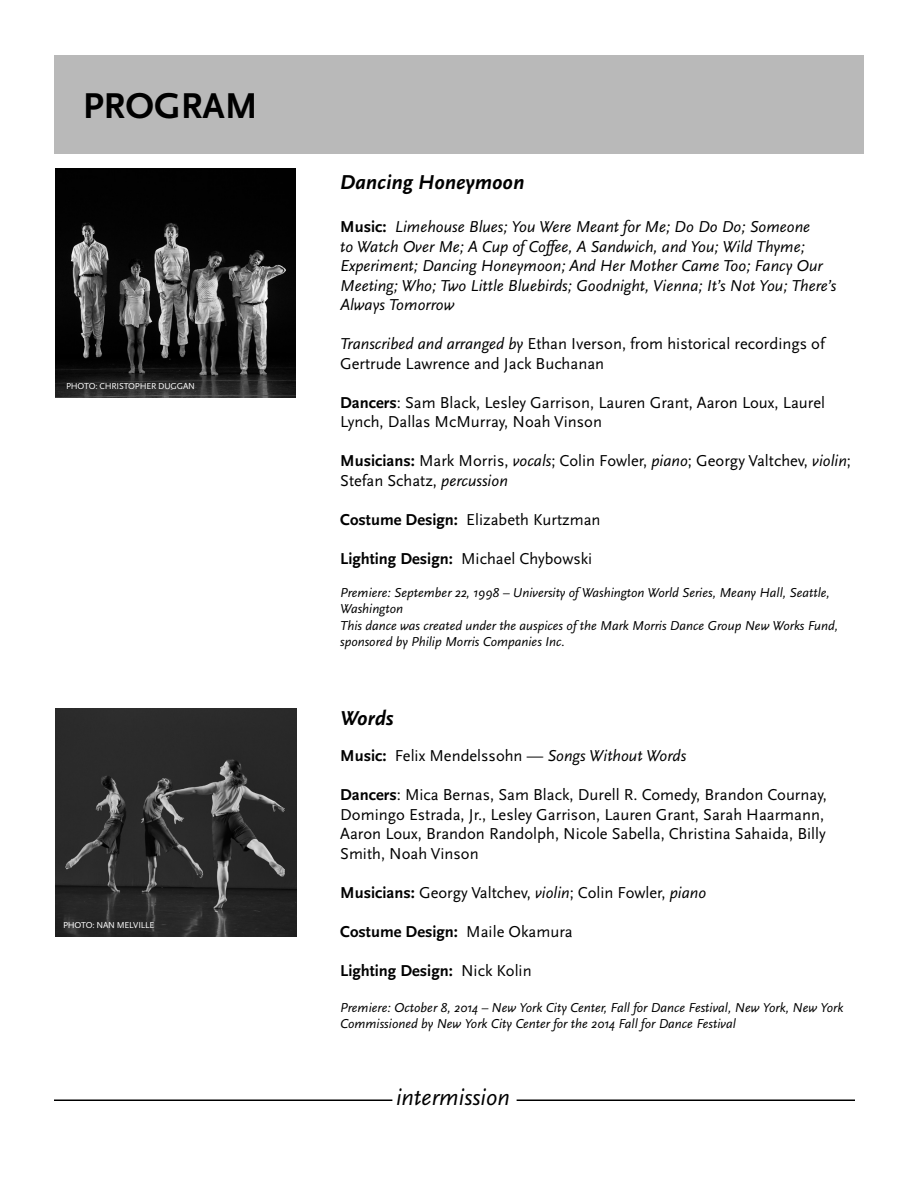
<style>
.page{position:relative;width:918px;height:1188px;background:#fff}
.page>*{position:absolute;margin:0;border:0;box-sizing:border-box;transform-origin:0 0}
.t1{font:700 37.5px "Scala Sans OT";color:#000}
.t2{font:italic 24px "Scala Sans OT";color:#000}
.t3{font:italic 700 21px "Scala Sans OT";color:#000}
.t4{font:16.5px/19.5px "Scala Sans OT";color:#000}
.t5{font:italic 16.5px/19.5px "Scala Sans OT";color:#000}
.t6{font:700 16.5px "Scala Sans OT";color:#000}
.t7{font:italic 13.5px/16.5px "Scala Sans OT";color:#000}
.t8{font:9px "Scala Sans OT";letter-spacing:-.02em;color:#fff}
.s1{font-weight:700;font-style:normal}
.s2{font-style:italic}
.s3{font-weight:700}
.s4{font-weight:400}
</style>
<div class="page">
<div style="left:54px;top:55px;width:810px;height:99px;background:#b9b9b9"></div>
<img style="left:56px;top:169px;width:239px;height:229px">
<img style="left:56px;top:709px;width:240px;height:227px">
<hr style="left:54px;top:1100px;width:338px;height:1px;background:#000">
<hr style="left:517px;top:1100px;width:338px;height:1px;background:#000">
<h1 class="t1" style="left:83px;top:84px;width:177px">PROGRAM</h1>
<p class="t8" style="left:66px;top:382px;width:130px">PHOTO: CHRISTOPHER DUGGAN</p>
<p class="t8" style="left:63px;top:920px;width:93px">PHOTO: NAN MELVILLE</p>
<p class="t3" style="left:340px;top:170px;width:186px">Dancing Honeymoon</p>
<p class="t5" style="left:340px;top:217px;width:498px"><span class="s1">Music:</span> Limehouse Blues; You Were Meant for Me; Do Do Do; Someone<br>to Watch Over Me; A Cup of Coffee, A Sandwich, and You; Wild Thyme; Experiment; Dancing Honeymoon; And Her Mother Came Too; Fancy Our Meeting; Who; Two Little Bluebirds; Goodnight, Vienna; It’s Not You; There’s Always Tomorrow</p>
<p class="t4" style="left:340px;top:334px;width:486px"><span class="s2">Transcribed and arranged by</span> Ethan Iverson, from historical recordings of<br>Gertrude Lawrence and Jack Buchanan</p>
<p class="t4" style="left:340px;top:393px;width:486px"><span class="s3">Dancers</span>: Sam Black, Lesley Garrison, Lauren Grant, Aaron Loux, Laurel<br>Lynch, Dallas McMurray, Noah Vinson</p>
<p class="t4" style="left:340px;top:451px;width:512px"><span class="s3">Musicians:</span> Mark Morris, <span class="s2">vocals</span>; Colin Fowler, <span class="s2">piano</span>; Georgy Valtchev, <span class="s2">violin</span>;<br>Stefan Schatz, <span class="s2">percussion</span></p>
<p class="t4" style="left:340px;top:510px;width:262px"><span class="s3">Costume Design:</span> Elizabeth Kurtzman</p>
<p class="t4" style="left:340px;top:549px;width:254px"><span class="s3">Lighting Design:</span> Michael Chybowski</p>
<p class="t7" style="left:340px;top:584px;width:499px">Premiere: September 22, 1998 – University of Washington World Series, Meany Hall, Seattle, Washington<br>This dance was created under the auspices of the Mark Morris Dance Group New Works Fund, sponsored by Philip Morris Companies Inc.</p>
<p class="t3" style="left:340px;top:707px;width:55px">Words</p>
<p class="t4" style="left:340px;top:746px;width:348px"><span class="s3">Music:</span> Felix Mendelssohn — <span class="s2">Songs Without Words</span></p>
<p class="t4" style="left:340px;top:785px;width:488px"><span class="s3">Dancers</span>: Mica Bernas, Sam Black, Durell R. Comedy, Brandon Cournay, Domingo Estrada, Jr., Lesley Garrison, Lauren Grant, Sarah Haarmann, Aaron Loux, Brandon Randolph, Nicole Sabella, Christina Sahaida, Billy Smith, Noah Vinson</p>
<p class="t4" style="left:340px;top:883px;width:368px"><span class="s3">Musicians:</span> Georgy Valtchev, <span class="s2">violin</span>; Colin Fowler, <span class="s2">piano</span></p>
<p class="t6" style="left:340px;top:922px;width:234px">Costume Design: <span class="s4">Maile Okamura</span></p>
<p class="t6" style="left:340px;top:961px;width:193px">Lighting Design: <span class="s4">Nick Kolin</span></p>
<p class="t7" style="left:340px;top:999px;width:505px">Premiere: October 8, 2014 – New York City Center, Fall for Dance Festival, New York, New York<br>Commissioned by New York City Center for the 2014 Fall for Dance Festival</p>
<h2 class="t2" style="left:396px;top:1084px;width:115px">intermission</h2>
</div>
